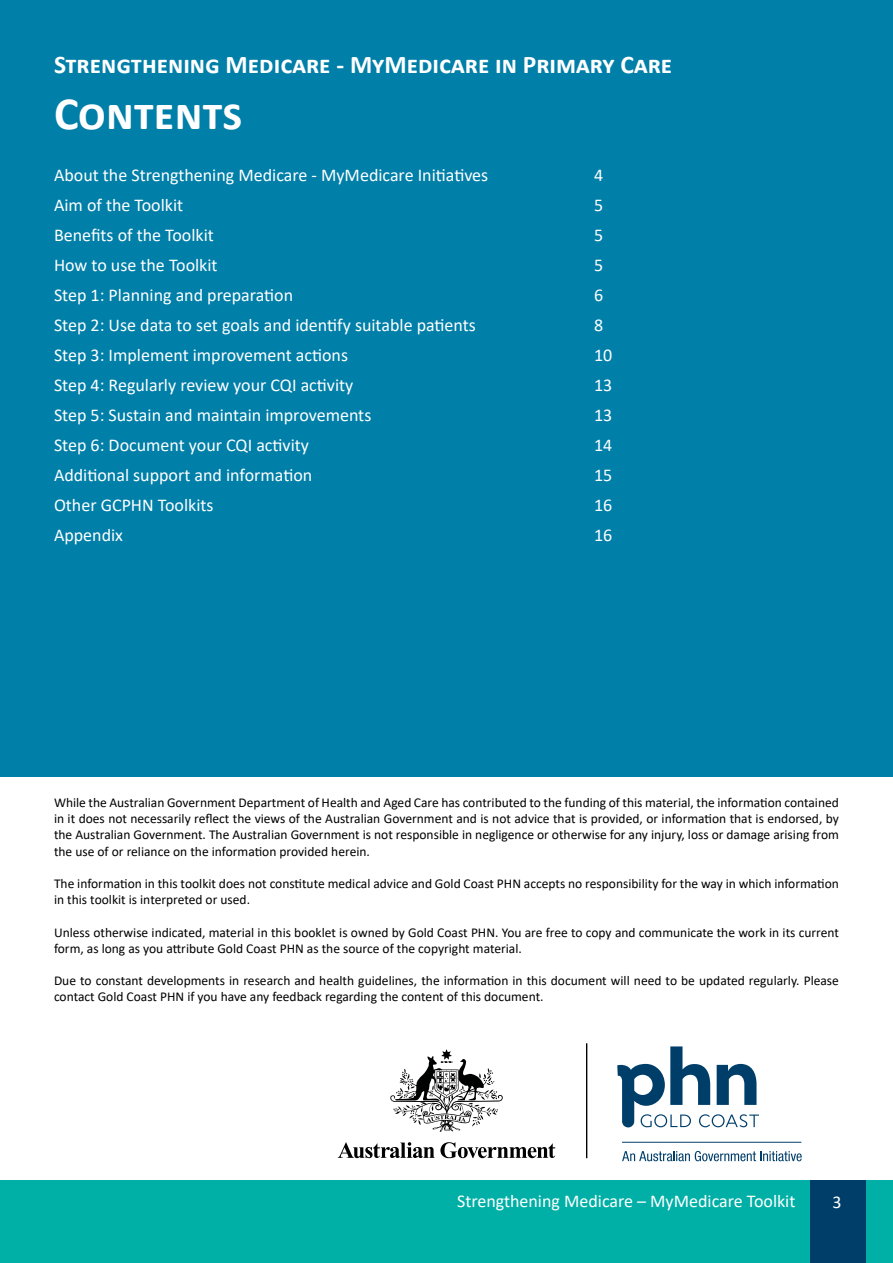
<style>
.page{position:relative;width:893px;height:1263px;background:#fff}
.page>*{position:absolute;margin:0;border:0;box-sizing:border-box;transform-origin:0 0}
.t1{font:700 46.5px "Calibri";color:#fff}
.t2{font:700 25.5px "Calibri";color:#fff}
.t3{font:18px "Calibri";color:#fff}
.t4{font:13.5px/16.2px "Calibri";color:#000}
</style>
<div class="page">
<div style="left:0;top:1180px;width:893px;height:83px;background:#00b0a6"></div>
<div style="left:811px;top:1180px;width:55px;height:83px;background:#003e6a"></div>
<div style="left:0;top:0;width:893px;height:776px;background:#007fa9"></div>
<svg style="left:617px;top:1046px;width:142px;height:81px"></svg>
<svg style="left:622px;top:1151px;width:180px;height:10px"></svg>
<hr style="left:622px;top:1142px;width:179px;height:1px;background:#003e6a">
<hr style="left:586px;top:1043px;width:1px;height:115px;background:#000">
<svg style="left:338px;top:1142px;width:217px;height:16px"></svg>
<svg style="left:390px;top:1049px;width:113px;height:83px"></svg>
<h2 class="t2" style="left:54px;top:47px;width:620px">Strengthening Medicare - MyMedicare in Primary Care</h2>
<h1 class="t1" style="left:54px;top:81px;width:190px">Contents</h1>
<h3 class="t3" style="left:54px;top:162px;width:436px">About the Strengthening Medicare - MyMedicare Initiatives</h3>
<h3 class="t3" style="left:594px;top:162px;width:11px">4</h3>
<h3 class="t3" style="left:54px;top:192px;width:131px">Aim of the Toolkit</h3>
<h3 class="t3" style="left:594px;top:192px;width:11px">5</h3>
<h3 class="t3" style="left:54px;top:222px;width:161px">Benefits of the Toolkit</h3>
<h3 class="t3" style="left:594px;top:222px;width:11px">5</h3>
<h3 class="t3" style="left:54px;top:252px;width:165px">How to use the Toolkit</h3>
<h3 class="t3" style="left:594px;top:252px;width:11px">5</h3>
<h3 class="t3" style="left:54px;top:282px;width:241px">Step 1: Planning and preparation</h3>
<h3 class="t3" style="left:594px;top:282px;width:11px">6</h3>
<h3 class="t3" style="left:54px;top:312px;width:423px">Step 2: Use data to set goals and identify suitable patients</h3>
<h3 class="t3" style="left:594px;top:312px;width:11px">8</h3>
<h3 class="t3" style="left:54px;top:342px;width:296px">Step 3: Implement improvement actions</h3>
<h3 class="t3" style="left:594px;top:342px;width:20px">10</h3>
<h3 class="t3" style="left:54px;top:372px;width:301px">Step 4: Regularly review your CQI activity</h3>
<h3 class="t3" style="left:594px;top:372px;width:20px">13</h3>
<h3 class="t3" style="left:54px;top:402px;width:319px">Step 5: Sustain and maintain improvements</h3>
<h3 class="t3" style="left:594px;top:402px;width:20px">13</h3>
<h3 class="t3" style="left:54px;top:432px;width:257px">Step 6: Document your CQI activity</h3>
<h3 class="t3" style="left:594px;top:432px;width:20px">14</h3>
<h3 class="t3" style="left:54px;top:462px;width:260px">Additional support and information</h3>
<h3 class="t3" style="left:594px;top:462px;width:20px">15</h3>
<h3 class="t3" style="left:54px;top:492px;width:161px">Other GCPHN Toolkits</h3>
<h3 class="t3" style="left:594px;top:492px;width:20px">16</h3>
<h3 class="t3" style="left:54px;top:522px;width:71px">Appendix</h3>
<h3 class="t3" style="left:594px;top:522px;width:20px">16</h3>
<p class="t4" style="left:54px;top:794px;width:786px;text-align:justify">While the Australian Government Department of Health and Aged Care has contributed to the funding of this material, the information contained in it does not necessarily reflect the views of the Australian Government and is not advice that is provided, or information that is endorsed, by the Australian Government. The Australian Government is not responsible in negligence or otherwise for any injury, loss or damage arising from the use of or reliance on the information provided herein.</p>
<p class="t4" style="left:54px;top:875px;width:786px">The information in this toolkit does not constitute medical advice and Gold Coast PHN accepts no responsibility for the way in which information in this toolkit is interpreted or used.</p>
<p class="t4" style="left:54px;top:924px;width:786px">Unless otherwise indicated, material in this booklet is owned by Gold Coast PHN. You are free to copy and communicate the work in its current form, as long as you attribute Gold Coast PHN as the source of the copyright material.</p>
<p class="t4" style="left:54px;top:972px;width:786px">Due to constant developments in research and health guidelines, the information in this document will need to be updated regularly. Please contact Gold Coast PHN if you have any feedback regarding the content of this document.</p>
<h3 class="t3" style="left:457px;top:1189px;width:340px">Strengthening Medicare – MyMedicare Toolkit</h3>
<h3 class="t3" style="left:832px;top:1189px;width:11px">3</h3>
</div>
